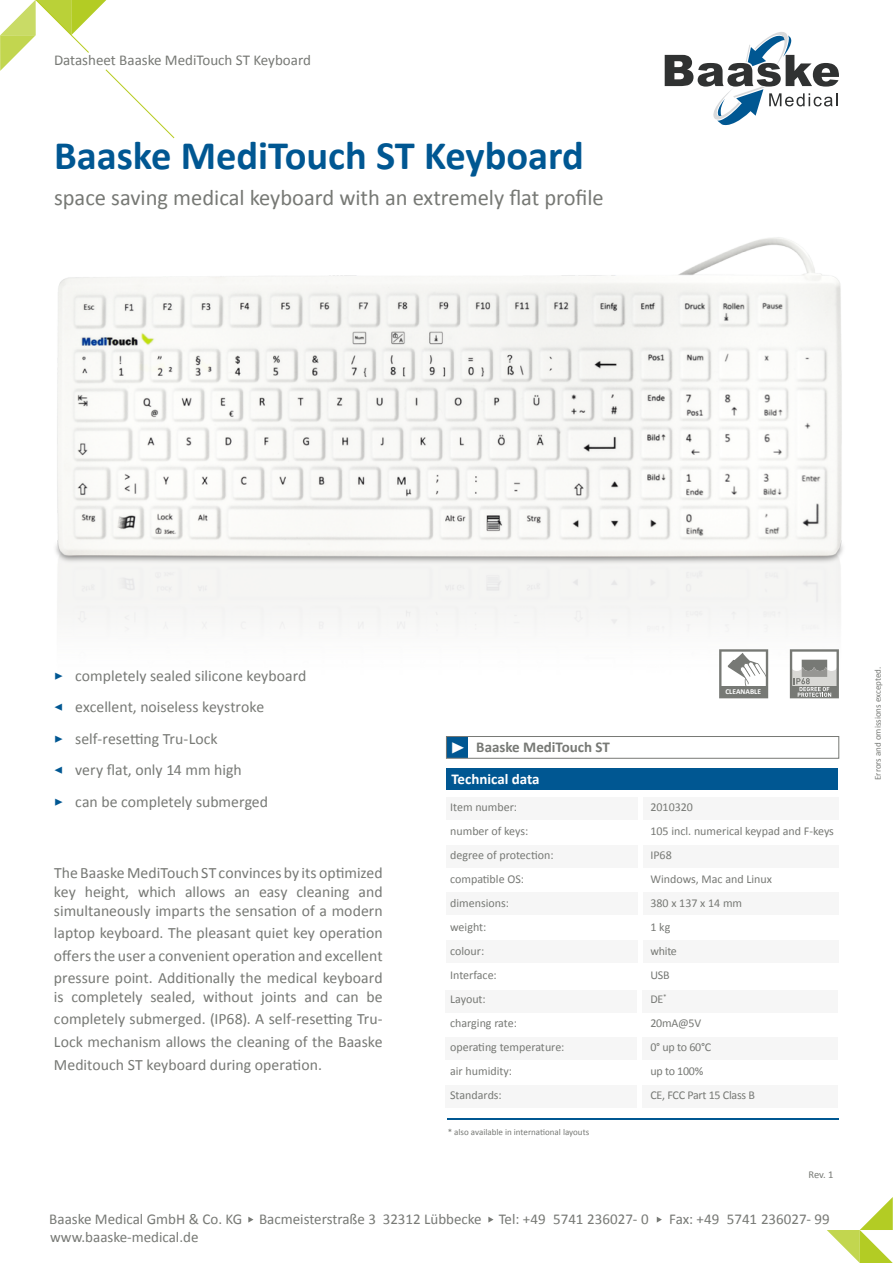
<style>
.page{position:relative;width:893px;height:1263px;background:#fff}
.page>*{position:absolute;margin:0;border:0;box-sizing:border-box;transform-origin:0 0}
.t1{font:700 40.5px "Calibri";color:#005792}
.t2{font:22.5px "Calibri";color:#777975}
.t3{font:15.75px/22.5px "Calibri";color:#777975;text-align:justify}
.t4{font:15px "Calibri";color:#777975}
.t5{font:700 15px/32.2px "Calibri";color:#777975}
.t6{font:15px/31.5px "Minion Pro";color:#005792;text-align:justify}
.t7{font:12px/24px "Calibri";color:#777975}
.t8{font:10.5px "Calibri";color:#777975}
.t9{font:9px "Calibri";color:#777975}
.t10{font:700 7.5px "Calibri";color:#fff}
.s1{font-family:"Minion Pro";font-weight:400;font-size:24px;color:#fff}
.s2{color:#fff}
</style>
<div class="page">
<div style="left:445px;top:1037px;width:192px;height:23px;background:#f6f6f6"></div>
<div style="left:642px;top:1037px;width:196px;height:23px;background:#f6f6f6"></div>
<div style="left:445px;top:1085px;width:192px;height:23px;background:#f6f6f6"></div>
<div style="left:642px;top:1085px;width:196px;height:23px;background:#f6f6f6"></div>
<div style="left:445px;top:990px;width:192px;height:22px;background:#f6f6f6"></div>
<div style="left:642px;top:990px;width:196px;height:22px;background:#f6f6f6"></div>
<img style="left:55px;top:237px;width:788px;height:462px">
<svg style="left:665px;top:32px;width:174px;height:93px"></svg>
<svg style="left:0;top:0;width:175px;height:139px"></svg>
<svg style="left:248px;top:1216px;width:5px;height:6px"></svg>
<svg style="left:488px;top:1216px;width:5px;height:6px"></svg>
<svg style="left:657px;top:1217px;width:5px;height:5px"></svg>
<svg style="left:827px;top:1197px;width:66px;height:66px"></svg>
<svg style="left:719px;top:649px;width:50px;height:49px"></svg>
<div style="left:721px;top:686px;width:45px;height:10px;background:#777975"></div>
<svg style="left:790px;top:649px;width:49px;height:49px"></svg>
<div style="left:446px;top:845px;width:192px;height:22px;background:#f6f6f6"></div>
<div style="left:643px;top:845px;width:196px;height:22px;background:#f6f6f6"></div>
<div style="left:446px;top:892px;width:192px;height:23px;background:#f6f6f6"></div>
<div style="left:643px;top:892px;width:196px;height:23px;background:#f6f6f6"></div>
<div style="left:446px;top:940px;width:192px;height:23px;background:#f6f6f6"></div>
<div style="left:643px;top:940px;width:196px;height:23px;background:#f6f6f6"></div>
<div style="left:446px;top:797px;width:192px;height:23px;background:#f6f6f6"></div>
<div style="left:643px;top:797px;width:196px;height:23px;background:#f6f6f6"></div>
<div style="left:446px;top:736px;width:22px;height:22px;background:#005792"></div>
<div style="left:446px;top:736px;width:393px;height:22px;border:1px solid #777975"></div>
<div style="left:446px;top:768px;width:392px;height:21px;background:#005792"></div>
<hr style="left:448px;top:1119px;width:391px;height:1px;background:#005792">
<p class="t4" style="left:54px;top:51px;width:258px">Datasheet Baaske MediTouch ST Keyboard</p>
<h1 class="t1" style="left:54px;top:129px;width:531px">Baaske MediTouch ST Keyboard</h1>
<h2 class="t2" style="left:54px;top:183px;width:551px">space saving medical keyboard with an extremely flat profile</h2>
<p class="t6" style="left:54px;top:659px;width:11px">▶ ◀ ▶ ◀ ▶</p>
<p class="t3" style="left:75px;top:660px;width:233px;line-height:31.5px;text-align:left">completely sealed silicone keyboard excellent, noiseless keystroke self-resetting Tru-Lock<br>very flat, only 14 mm high<br>can be completely submerged</p>
<p class="t3" style="left:54px;top:863px;width:330px;line-height:18.9px">The Baaske MediTouch ST convinces by its optimized key height, which allows an easy cleaning and simultaneously imparts the sensation of a modern</p>
<p class="t3" style="left:54px;top:922px;width:330px">laptop keyboard. The pleasant quiet key operation offers the user a convenient operation and excellent pressure point. Additionally the medical keyboard</p>
<p class="t3" style="left:54px;top:985px;width:330px">is completely sealed, without joints and can be completely submerged. (IP68). A self-resetting Tru-Lock mechanism allows the cleaning of the Baaske Meditouch ST keyboard during operation.</p>
<p class="t5" style="left:451px;top:731px;width:161px"><span class="s1">▶</span> Baaske MediTouch ST<br><span class="s2">Technical data</span></p>
<p class="t10" style="left:725px;top:687px;width:37px">CLEANABLE</p>
<p class="t7" style="left:450px;top:795px;width:116px">Item number:<br>number of keys: degree of protection: compatible OS: dimensions:<br>weight:<br>colour:<br>Interface:<br>Layout:<br>charging rate: operating temperature: air humidity:<br>Standards:</p>
<p class="t7" style="left:650px;top:795px;width:185px">2010320<br>105 incl. numerical keypad and F-keys<br>IP68<br>Windows, Mac and Linux<br>380 x 137 x 14 mm<br>1 kg<br>white<br>USB<br>DE<sup>*<br></sup>20mA@5V<br>0° up to 60°C<br>up to 100%<br>CE, FCC Part 15 Class B</p>
<p class="t9" style="left:448px;top:1126px;width:143px">* also available in international layouts</p>
<p class="t8" style="left:808px;top:1168px;width:26px">Rev. 1</p>
<p class="t4" style="left:49px;top:1210px;width:601px">Baaske Medical GmbH &amp; Co. KG Bacmeisterstraße 3 32312 Lübbecke Tel: +49 5741 236027- 0</p>
<p class="t4" style="left:669px;top:1210px;width:162px">Fax: +49 5741 236027- 99</p>
<p class="t4" style="left:50px;top:1228px;width:150px">www.baaske-medical.de</p>
<p class="t9" style="left:872px;top:780px;width:115px;rotate:-90deg">Errors and omissions excepted.</p>
</div>
